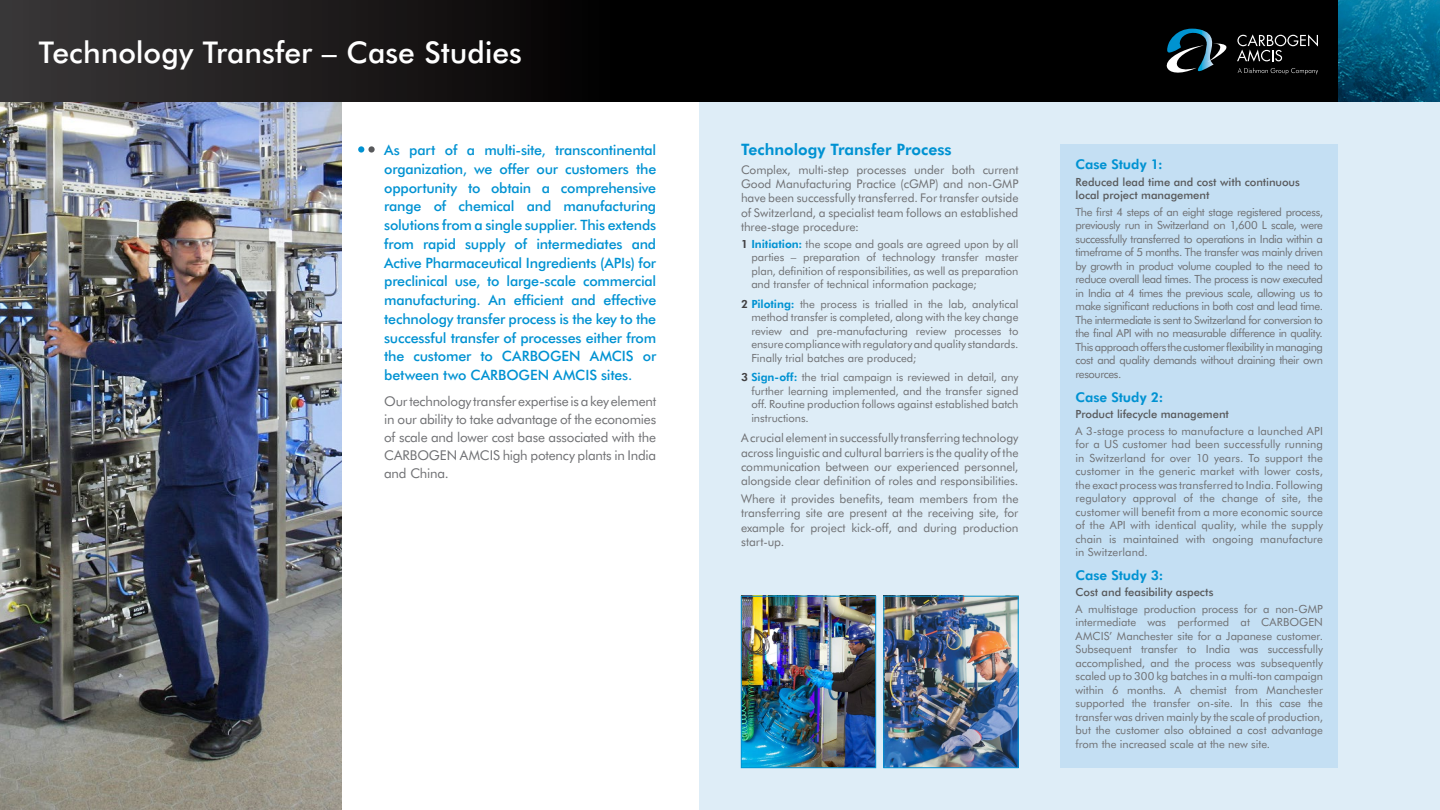
<style>
.page{position:relative;width:1440px;height:810px;background:#fff}
.page>*{position:absolute;margin:0;border:0;box-sizing:border-box;transform-origin:0 0}
.t1{font:500 30px "Futura BT";color:#fff}
.t2{font:700 15.75px "Futura BT";color:#0092d2}
.t3{font:500 14.25px/18.8px "Futura BT";letter-spacing:-.005em;color:#0092d2;text-align:justify}
.t4{font:13.5px/18px "Futura BT";letter-spacing:-.015em;color:#6f7073;text-align:justify}
.t5{font:700 13.5px "Futura BT";letter-spacing:-.005em;color:#0092d2}
.t6{font:12px/14.4px "Futura BT";letter-spacing:-.005em;color:#6f7073;text-align:justify}
.t7{font:11.25px/13.5px "Futura BT";letter-spacing:-.005em;color:#6f7073;text-align:justify}
.t8{font:500 11.25px/13.5px "Futura BT";letter-spacing:-.005em;color:#58595b}
.s1{font-weight:700;color:#414042}
.s2{font-weight:700;color:#0092d2}
</style>
<div class="page">
<img style="left:0;top:102px;width:342px;height:708px">
<div style="left:699px;top:102px;width:741px;height:708px;background:#deedf7"></div>
<svg style="left:0;top:0;width:1338px;height:102px;background:#0e0d0e"></svg>
<img style="left:1338px;top:0;width:102px;height:102px">
<svg style="left:1164px;top:29px;width:154px;height:49px;background:#20282c"></svg>
<svg style="left:368px;top:146px;width:7px;height:7px"></svg>
<div style="left:358px;top:146px;width:6px;height:7px;background:#0092d2;border-radius:50%"></div>
<div style="left:1060px;top:144px;width:278px;height:624px;background:#c4dff3"></div>
<img style="left:743px;top:598px;width:131px;height:168px">
<div style="left:741px;top:596px;width:135px;height:172px;border:1px solid #0092d2"></div>
<img style="left:886px;top:598px;width:130px;height:168px">
<div style="left:884px;top:596px;width:134px;height:172px;border:1px solid #0092d2"></div>
<h1 class="t1" style="left:39px;top:31px;width:485px">Technology Transfer – Case Studies</h1>
<p class="t3" style="left:384px;top:140px;width:274px">As part of a multi-site, transcontinental organization, we offer our customers the opportunity to obtain a comprehensive range of chemical and manufacturing solutions from a single supplier. This extends from rapid supply of intermediates and Active Pharmaceutical Ingredients (APIs) for preclinical use, to large-scale commercial manufacturing. An efficient and effective technology transfer process is the key to the successful transfer of processes either from the customer to CARBOGEN AMCIS or between two CARBOGEN AMCIS sites.</p>
<p class="t4" style="left:384px;top:392px;width:274px">Our technology transfer expertise is a key element in our ability to take advantage of the economies of scale and lower cost base associated with the CARBOGEN AMCIS high potency plants in India and China.</p>
<h2 class="t2" style="left:741px;top:139px;width:212px">Technology Transfer Process</h2>
<p class="t6" style="left:741px;top:162px;width:279px">Complex, multi-step processes under both current Good Manufacturing Practice (cGMP) and non-GMP have been successfully transferred. For transfer outside of Switzerland, a specialist team follows an established three-stage procedure:</p>
<p class="t7" style="left:751px;top:237px;width:269px;text-indent:-10px"><span class="s1">1</span> <span class="s2">Initiation:</span> the scope and goals are agreed upon by all parties – preparation of technology transfer master plan, definition of responsibilities, as well as preparation and transfer of technical information package;</p>
<p class="t7" style="left:751px;top:297px;width:269px;text-indent:-10px"><span class="s1">2</span> <span class="s2">Piloting:</span> the process is trialled in the lab, analytical method transfer is completed, along with the key change review and pre-manufacturing review processes to ensure compliance with regulatory and quality standards.<br>Finally trial batches are produced;</p>
<p class="t7" style="left:751px;top:370px;width:269px;text-indent:-10px"><span class="s1">3</span> <span class="s2">Sign-off:</span> the trial campaign is reviewed in detail, any further learning implemented, and the transfer signed off. Routine production follows against established batch instructions.</p>
<p class="t6" style="left:741px;top:430px;width:279px">A crucial element in successfully transferring technology across linguistic and cultural barriers is the quality of the communication between our experienced personnel, alongside clear definition of roles and responsibilities.</p>
<p class="t6" style="left:741px;top:491px;width:279px">Where it provides benefits, team members from the transferring site are present at the receiving site, for example for project kick-off, and during production start-up.</p>
<p class="t5" style="left:1076px;top:155px;width:89px">Case Study 1:</p>
<p class="t8" style="left:1076px;top:175px;width:226px">Reduced lead time and cost with continuous local project management</p>
<p class="t7" style="left:1076px;top:205px;width:249px">The first 4 steps of an eight stage registered process, previously run in Switzerland on 1,600 L scale, were successfully transferred to operations in India within a timeframe of 5 months. The transfer was mainly driven by growth in product volume coupled to the need to reduce overall lead times. The process is now executed in India at 4 times the previous scale, allowing us to make significant reductions in both cost and lead time.<br>The intermediate is sent to Switzerland for conversion to the final API with no measurable difference in quality.<br>This approach offers the customer flexibility in managing cost and quality demands without draining their own resources.</p>
<p class="t5" style="left:1076px;top:387px;width:89px">Case Study 2:</p>
<p class="t8" style="left:1076px;top:407px;width:155px">Product lifecycle management</p>
<p class="t7" style="left:1076px;top:424px;width:249px">A 3-stage process to manufacture a launched API for a US customer had been successfully running in Switzerland for over 10 years. To support the customer in the generic market with lower costs, the exact process was transferred to India. Following regulatory approval of the change of site, the customer will benefit from a more economic source of the API with identical quality, while the supply chain is maintained with ongoing manufacture in Switzerland.</p>
<p class="t5" style="left:1076px;top:566px;width:89px">Case Study 3:</p>
<p class="t8" style="left:1076px;top:585px;width:139px">Cost and feasibility aspects</p>
<p class="t7" style="left:1076px;top:602px;width:249px">A multistage production process for a non-GMP intermediate was performed at CARBOGEN AMCIS’ Manchester site for a Japanese customer.<br>Subsequent transfer to India was successfully accomplished, and the process was subsequently scaled up to 300 kg batches in a multi-ton campaign within 6 months. A chemist from Manchester supported the transfer on-site. In this case the transfer was driven mainly by the scale of production, but the customer also obtained a cost advantage from the increased scale at the new site.</p>
</div>
